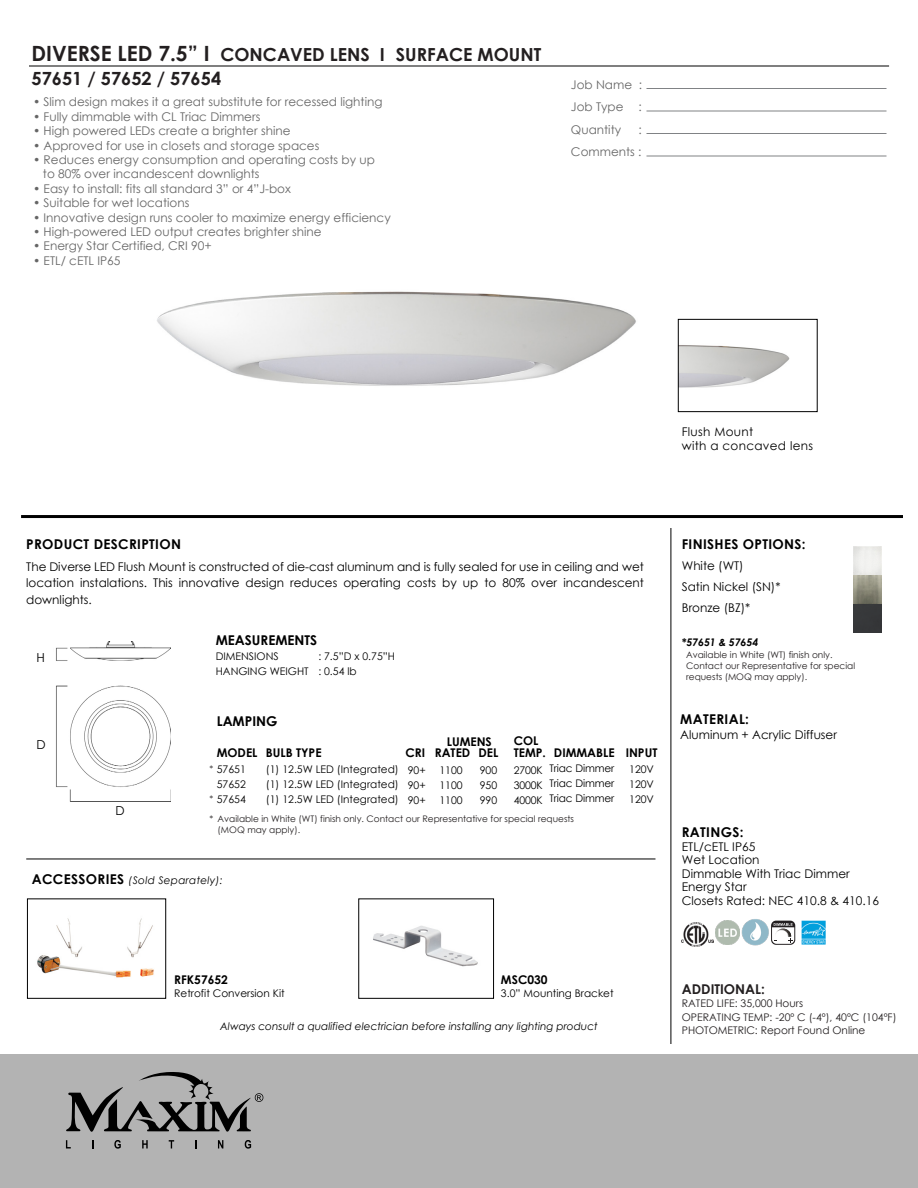
<style>
.page{position:relative;width:918px;height:1188px;background:#fff}
.page>*{position:absolute;margin:0;border:0;box-sizing:border-box;transform-origin:0 0}
.t1{font:700 18.15px "Century Gothic";color:#231f20}
.t2{font:700 18px "Century Gothic";color:#231f20}
.t3{font:700 13.5px "Century Gothic";letter-spacing:.025em;color:#000}
.t4{font:700 13.5px "Century Gothic";color:#000}
.t5{font:700 13.5px "Century Gothic";color:#231f20}
.t6{font:12.45px "Century Gothic";color:#000}
.t7{font:12px/22.5px "Century Gothic";color:#666;text-align:justify}
.t8{font:12px/13.5px "Century Gothic";color:#000}
.t9{font:700 12px/12px "Century Gothic";color:#000}
.t10{font:12px/14.4px "Century Gothic";letter-spacing:.025em;color:#000}
.t11{font:10.5px/15px "Century Gothic";color:#000;text-align:justify}
.t12{font:10.5px/13.5px "Century Gothic";color:#231f20}
.t13{font:italic 10.5px "Century Gothic";color:#000}
.t14{font:italic 10.5px "Century Gothic";letter-spacing:.025em;color:#000}
.t15{font:italic 700 10.5px "Century Gothic";color:#000}
.t16{font:9px/10.8px "Century Gothic";color:#231f20}
.s1{font-size:21px}
.s2{font-weight:700;font-style:normal;font-size:13.5px}
</style>
<div class="page">
<img style="left:157px;top:291px;width:545px;height:122px">
<hr style="left:29px;top:66px;width:860px;height:1px;background:#000">
<hr style="left:647px;top:88px;width:240px;height:1px;background:#808285">
<hr style="left:647px;top:111px;width:240px;height:1px;background:#808285">
<hr style="left:647px;top:133px;width:240px;height:1px;background:#808285">
<hr style="left:647px;top:156px;width:240px;height:1px;background:#808285">
<hr style="left:21px;top:515px;width:882px;height:3px;background:#000">
<hr style="left:671px;top:528px;width:1px;height:516px;background:#000">
<img style="left:682px;top:921px;width:57px;height:25px">
<img style="left:802px;top:921px;width:23px;height:24px">
<img style="left:56px;top:642px;width:114px;height:160px">
<img style="left:853px;top:547px;width:29px;height:85px">
<div style="left:0;top:1054px;width:918px;height:134px;background:#b3b3b3"></div>
<svg style="left:66px;top:1140px;width:5px;height:8px"></svg>
<svg style="left:114px;top:1140px;width:7px;height:9px"></svg>
<svg style="left:142px;top:1140px;width:6px;height:8px"></svg>
<svg style="left:169px;top:1140px;width:5px;height:8px"></svg>
<svg style="left:195px;top:1140px;width:2px;height:8px"></svg>
<svg style="left:218px;top:1140px;width:5px;height:8px"></svg>
<svg style="left:245px;top:1140px;width:6px;height:9px"></svg>
<svg style="left:66px;top:1072px;width:197px;height:60px"></svg>
<img style="left:680px;top:324px;width:110px;height:86px">
<div style="left:678px;top:319px;width:140px;height:93px;border:1px solid #000"></div>
<img style="left:741px;top:919px;width:28px;height:27px">
<svg style="left:771px;top:921px;width:24px;height:24px"></svg>
<img style="left:373px;top:926px;width:105px;height:41px">
<img style="left:37px;top:918px;width:117px;height:60px">
<div style="left:27px;top:898px;width:139px;height:101px;border:1px solid #000"></div>
<div style="left:358px;top:898px;width:136px;height:101px;border:1px solid #000"></div>
<hr style="left:26px;top:859px;width:629px;height:1px;background:#000">
<h2 class="t2" style="left:32px;top:41px;width:511px"><span class="s1">DIVERSE LED 7.5” I</span> CONCAVED LENS I SURFACE MOUNT</h2>
<h1 class="t1" style="left:32px;top:65px;width:191px">57651 / 57652 / 57654</h1>
<p class="t7" style="left:33px;top:91px;width:351px">• Slim design makes it a great substitute for recessed lighting</p>
<p class="t7" style="left:33px;top:105px;width:229px">• Fully dimmable with CL Triac Dimmers</p>
<p class="t7" style="left:33px;top:119px;width:259px">• High powered LEDs create a brighter shine</p>
<p class="t7" style="left:33px;top:134px;width:288px">• Approved for use in closets and storage spaces</p>
<p class="t7" style="left:43px;top:152px;width:334px;line-height:14.4px;text-indent:-10px">• Reduces energy consumption and operating costs by up to 80% over incandescent downlights</p>
<p class="t7" style="left:33px;top:177px;width:259px">• Easy to install: fits all standard 3” or 4”J-box</p>
<p class="t7" style="left:33px;top:191px;width:158px">• Suitable for wet locations</p>
<p class="t7" style="left:33px;top:206px;width:359px">• Innovative design runs cooler to maximize energy efficiency</p>
<p class="t7" style="left:33px;top:220px;width:290px">• High-powered LED output creates brighter shine</p>
<p class="t7" style="left:33px;top:235px;width:180px">• Energy Star Certified, CRI 90+</p>
<p class="t7" style="left:33px;top:249px;width:89px">• ETL/ cETL IP65</p>
<p class="t7" style="left:571px;top:73px;width:73px">Job Name :<br>Job Type :<br>Quantity</p>
<p class="t7" style="left:571px;top:118px;width:72px;text-align:right">:<br>Comments :</p>
<p class="t10" style="left:682px;top:424px;width:133px">Flush Mount<br>with a concaved lens</p>
<p class="t3" style="left:26px;top:534px;width:156px">PRODUCT DESCRIPTION</p>
<p class="t8" style="left:26px;top:558px;width:619px;line-height:16.5px;text-align:justify">The Diverse LED Flush Mount is constructed of die-cast aluminum and is fully sealed for use in ceiling and wet location instalations. This innovative design reduces operating costs by up to 80% over incandescent downlights.</p>
<p class="t6" style="left:36px;top:649px;width:10px">H</p>
<p class="t4" style="left:216px;top:630px;width:103px">MEASUREMENTS</p>
<p class="t11" style="left:216px;top:649px;width:64px">DIMENSIONS</p>
<p class="t11" style="left:216px;top:649px;width:181px;text-indent:103px">: 7.5”D x 0.75”H<br>HANGING WEIGHT : 0.54 lb</p>
<p class="t6" style="left:36px;top:736px;width:11px">D</p>
<p class="t6" style="left:115px;top:802px;width:11px">D</p>
<p class="t4" style="left:217px;top:711px;width:62px">LAMPING</p>
<p class="t9" style="left:217px;top:747px;width:106px">MODEL BULB TYPE</p>
<p class="t16" style="left:209px;top:763px;width:5px">*</p>
<p class="t11" style="left:217px;top:761px;width:31px">57651<br>57652<br>57654</p>
<p class="t16" style="left:209px;top:793px;width:5px">*</p>
<p class="t11" style="left:266px;top:761px;width:134px">(1) 12.5W LED (Integrated) (1) 12.5W LED (Integrated) (1) 12.5W LED (Integrated)</p>
<p class="t9" style="left:406px;top:747px;width:21px">CRI</p>
<p class="t11" style="left:408px;top:762px;width:19px">90+ 90+ 90+</p>
<p class="t9" style="left:447px;top:735px;width:47px">LUMENS</p>
<p class="t11" style="left:440px;top:762px;width:24px">1100<br>1100<br>1100</p>
<p class="t9" style="left:435px;top:747px;width:37px">RATED</p>
<p class="t9" style="left:479px;top:747px;width:21px">DEL</p>
<p class="t11" style="left:480px;top:762px;width:19px">900<br>950<br>990</p>
<p class="t9" style="left:514px;top:734px;width:34px">COL<br>TEMP.</p>
<p class="t11" style="left:514px;top:762px;width:31px">2700K 3000K 4000K</p>
<p class="t9" style="left:554px;top:747px;width:62px">DIMMABLE</p>
<p class="t11" style="left:549px;top:761px;width:67px">Triac Dimmer Triac Dimmer Triac Dimmer</p>
<p class="t16" style="left:209px;top:813px;width:5px">*</p>
<p class="t16" style="left:218px;top:813px;width:358px">Available in White (WT) finish only. Contact our Representative for special requests (MOQ may apply).</p>
<p class="t9" style="left:626px;top:747px;width:33px">INPUT</p>
<p class="t11" style="left:629px;top:761px;width:26px">120V 120V 120V</p>
<p class="t14" style="left:32px;top:873px;width:193px"><span class="s2">ACCESSORIES</span> (Sold Separately):</p>
<p class="t3" style="left:682px;top:534px;width:125px">FINISHES OPTIONS:</p>
<p class="t8" style="left:682px;top:555px;width:100px;line-height:21px">White (WT)<br>Satin Nickel (SN)*<br>Bronze (BZ)*</p>
<p class="t15" style="left:682px;top:634px;width:78px">*57651 &amp; 57654</p>
<p class="t16" style="left:686px;top:650px;width:171px">Available in White (WT) finish only.<br>Contact our Representative for special requests (MOQ may apply).</p>
<p class="t3" style="left:680px;top:709px;width:70px">MATERIAL:</p>
<p class="t8" style="left:680px;top:728px;width:158px">Aluminum + Acrylic Diffuser</p>
<p class="t3" style="left:682px;top:822px;width:63px">RATINGS:</p>
<p class="t8" style="left:682px;top:840px;width:199px">ETL/cETL IP65<br>Wet Location<br>Dimmable With Triac Dimmer<br>Energy Star<br>Closets Rated: NEC 410.8 &amp; 410.16</p>
<p class="t9" style="left:174px;top:974px;width:55px">RFK57652</p>
<p class="t11" style="left:174px;top:986px;width:112px">Retrofit Conversion Kit</p>
<p class="t9" style="left:501px;top:974px;width:48px">MSC030</p>
<p class="t11" style="left:501px;top:986px;width:114px">3.0” Mounting Bracket</p>
<p class="t13" style="left:220px;top:1019px;width:379px">Always consult a qualified electrician before installing any lighting product</p>
<p class="t5" style="left:682px;top:979px;width:85px">ADDITIONAL:</p>
<p class="t12" style="left:682px;top:997px;width:216px">RATED LIFE: 35,000 Hours<br>OPERATING TEMP: -20º C (-4º), 40ºC (104ºF)<br>PHOTOMETRIC: Report Found Online</p>
</div>
